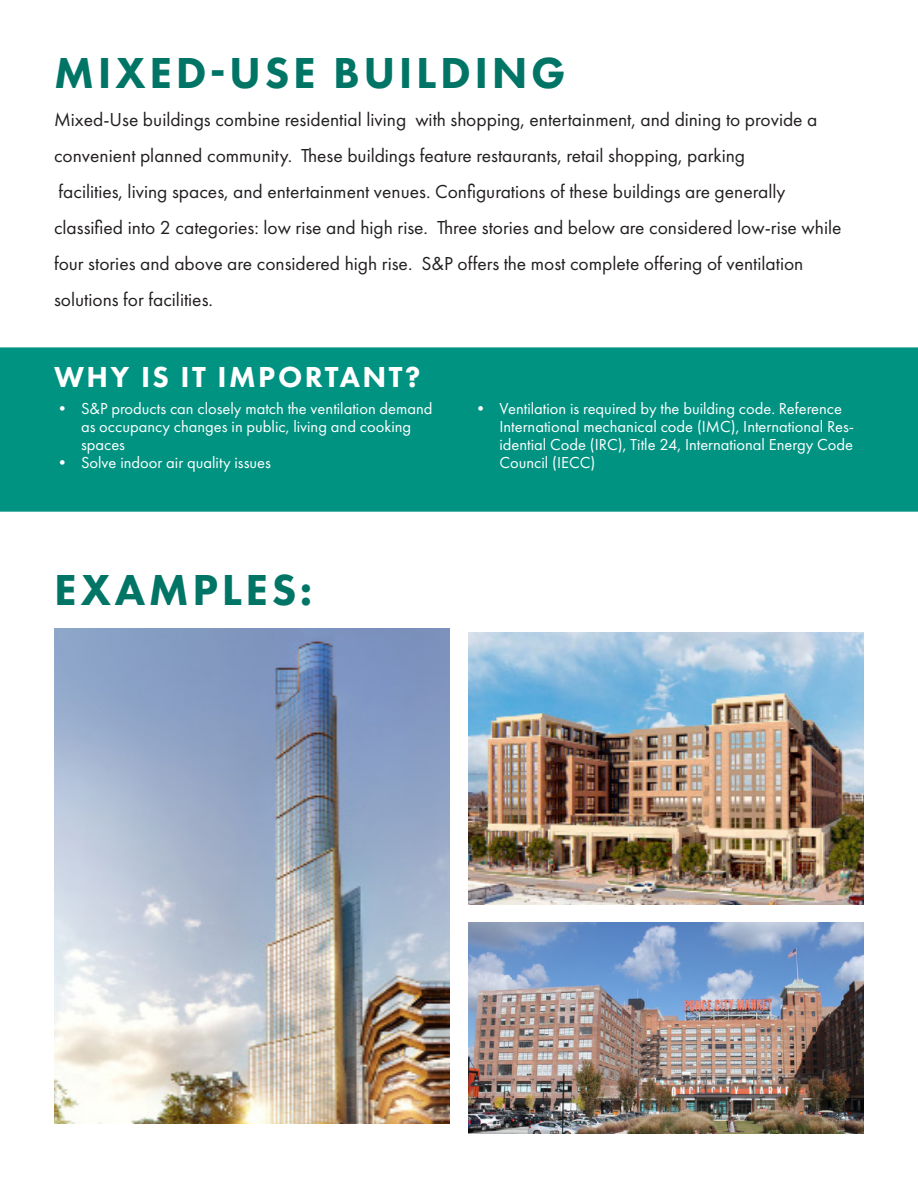
<style>
.page{position:relative;width:918px;height:1188px;background:#fff}
.page>*{position:absolute;margin:0;border:0;box-sizing:border-box;transform-origin:0 0}
.t1{font:800 45px "Futura PT";letter-spacing:.08em;color:#007566}
.t2{font:800 30px "Futura PT";letter-spacing:.08em;color:#fff}
.t3{font:19.5px/36px "Futura PT";color:#231f20}
.t4{font:16.5px/18px "Futura PT";color:#fff}
</style>
<div class="page">
<img style="left:54px;top:629px;width:396px;height:494px">
<img style="left:468px;top:633px;width:396px;height:271px">
<img style="left:468px;top:922px;width:396px;height:212px">
<div style="left:0;top:347px;width:918px;height:165px;background:#009382"></div>
<p class="t1" style="left:54px;top:45px;width:513px">MIXED-USE BUILDING</p>
<p class="t3" style="left:54px;top:101px;width:765px">Mixed-Use buildings combine residential living with shopping, entertainment, and dining to provide a</p>
<p class="t3" style="left:54px;top:137px;width:693px">convenient planned community. These buildings feature restaurants, retail shopping, parking</p>
<p class="t3" style="left:59px;top:173px;width:728px">facilities, living spaces, and entertainment venues. Configurations of these buildings are generally</p>
<p class="t3" style="left:54px;top:209px;width:789px">classified into 2 categories: low rise and high rise. Three stories and below are considered low-rise while four stories and above are considered high rise. S&amp;P offers the most complete offering of ventilation</p>
<p class="t3" style="left:54px;top:281px;width:161px">solutions for facilities.</p>
<p class="t2" style="left:54px;top:358px;width:368px">WHY IS IT IMPORTANT?</p>
<p class="t4" style="left:81px;top:399px;width:353px;text-indent:-27px">• S&amp;P products can closely match the ventilation demand as occupancy changes in public, living and cooking spaces</p>
<p class="t4" style="left:54px;top:453px;width:218px">• Solve indoor air quality issues</p>
<p class="t1" style="left:54px;top:562px;width:260px">EXAMPLES:</p>
<p class="t4" style="left:500px;top:399px;width:356px;text-indent:-27px">• Ventilation is required by the building code. Reference International mechanical code (IMC), International Res&shy;idential Code (IRC), Title 24, International Energy Code Council (IECC)</p>
</div>
